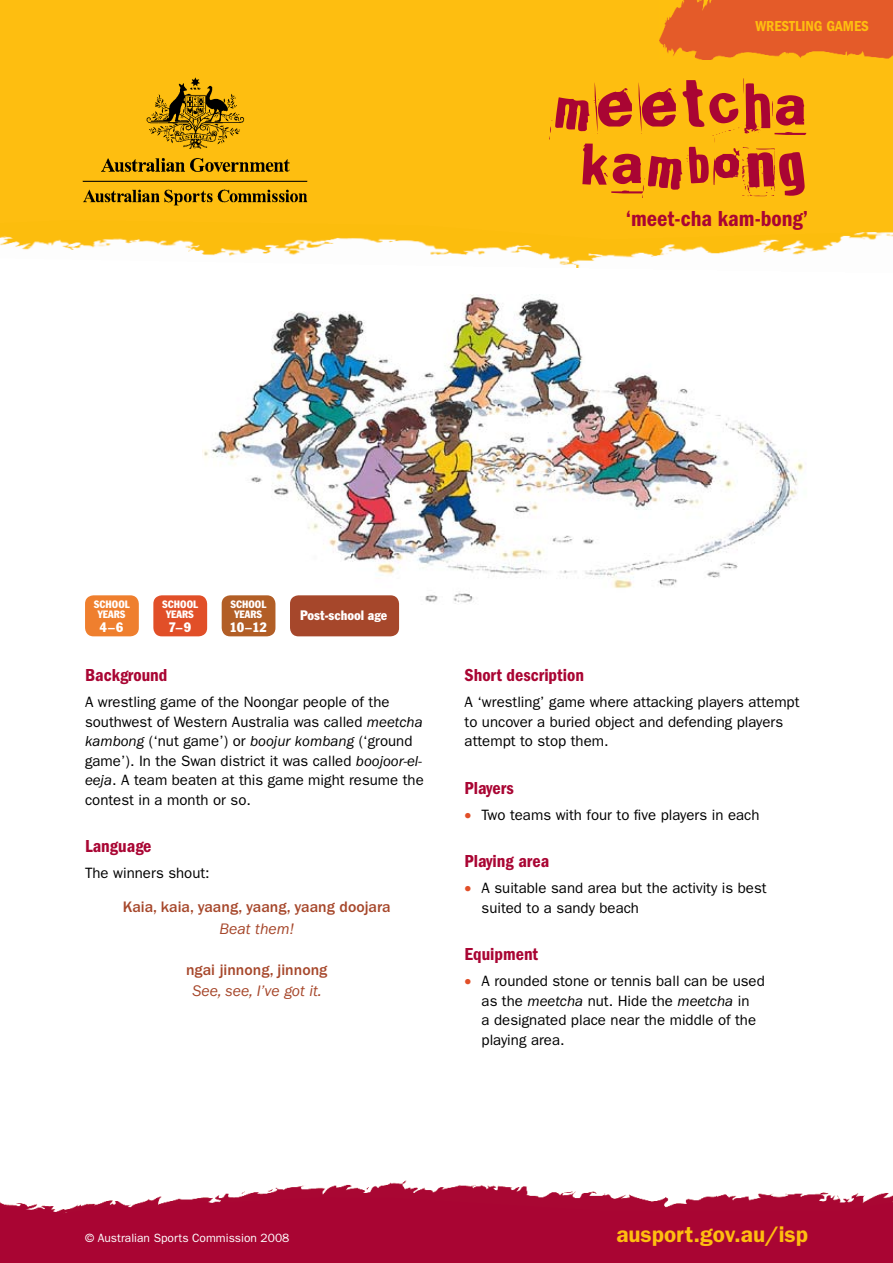
<style>
.page{position:relative;width:893px;height:1263px;background:#fff}
.page>*{position:absolute;margin:0;border:0;box-sizing:border-box;transform-origin:0 0}
.t1{font:94.5px "Broken 15";color:#a90533}
.t2{font:600 22.5px "Franklin Gothic";color:#febe10}
.t3{font:600 condensed 22.5px "Franklin Gothic";color:#a90533}
.t4{font:600 condensed 18px "Franklin Gothic";color:#a90533}
.t5{font:500 15.75px "Franklin Gothic";color:#a6472b}
.t6{font:italic 15.75px "Franklin Gothic";color:#a6472b}
.t7{font:15px/19.5px "Franklin Gothic";color:#000}
.t8{font:600 condensed 15px "Franklin Gothic";color:#febe10}
.t9{font:condensed 13.5px "Franklin Gothic BT";letter-spacing:-.015em;color:#fff}
.t10{font:12px "Franklin Gothic";color:#fff}
.t11{font:condensed 10.5px/10.5px "Franklin Gothic BT";color:#fff;text-align:center}
.s1{font-style:italic}
.s2{color:#e14f28}
</style>
<div class="page">
<img style="left:0;top:240px;width:842px;height:28px">
<img style="left:159px;top:1180px;width:734px;height:17px">
<div style="left:0;top:0;width:893px;height:240px;background:#febe10"></div>
<div style="left:0;top:1197px;width:893px;height:66px;background:#a90533"></div>
<img style="left:659px;top:0;width:234px;height:60px">
<img style="left:72px;top:67px;width:246px;height:150px">
<img style="left:202px;top:294px;width:602px;height:311px">
<div style="left:85px;top:595px;width:54px;height:41px;background:#ef7f2e;border-radius:9px"></div>
<div style="left:153px;top:595px;width:54px;height:41px;background:#e14f28;border-radius:9px"></div>
<div style="left:222px;top:595px;width:53px;height:41px;background:#b25e26;border-radius:9px"></div>
<div style="left:290px;top:595px;width:109px;height:41px;background:#a6472b;border-radius:9px"></div>
<p class="t8" style="left:755px;top:18px;width:115px">WRESTLING GAMES</p>
<h1 class="t1" style="left:551px;top:65px;width:257px">meetcha</h1>
<h1 class="t1" style="left:579px;top:123px;width:229px">kambong</h1>
<h2 class="t3" style="left:626px;top:206px;width:184px">‘meet-cha kam-bong’</h2>
<p class="t11" style="left:94px;top:598px;width:37px">SCHOOL<br>YEARS</p>
<p class="t9" style="left:100px;top:618px;width:25px">4–6</p>
<p class="t11" style="left:162px;top:598px;width:37px">SCHOOL<br>YEARS</p>
<p class="t9" style="left:168px;top:618px;width:24px">7–9</p>
<p class="t11" style="left:231px;top:598px;width:37px">SCHOOL<br>YEARS</p>
<p class="t9" style="left:229px;top:618px;width:39px">10–12</p>
<p class="t9" style="left:300px;top:606px;width:89px">POST-SCHOOL AGE</p>
<p class="t4" style="left:85px;top:665px;width:84px">Background</p>
<p class="t7" style="left:85px;top:692px;width:340px">A wrestling game of the Noongar people of the southwest of Western Australia was called <span class="s1">meetcha kambong</span> (‘nut game’) or <span class="s1">boojur kombang</span> (‘ground game’). In the Swan district it was called <span class="s1">boojoor-el&shy;eeja</span>. A team beaten at this game might resume the contest in a month or so.</p>
<p class="t4" style="left:85px;top:836px;width:68px">Language</p>
<p class="t7" style="left:85px;top:863px;width:126px">The winners shout:</p>
<p class="t5" style="left:123px;top:898px;width:270px">Kaia, kaia, yaang, yaang, yaang doojara</p>
<p class="t6" style="left:220px;top:920px;width:76px">Beat them!</p>
<p class="t5" style="left:186px;top:961px;width:143px">ngai jinnong, jinnong</p>
<p class="t6" style="left:192px;top:982px;width:131px">See, see, I’ve got it.</p>
<p class="t4" style="left:465px;top:665px;width:121px">Short description</p>
<p class="t7" style="left:465px;top:692px;width:336px">A ‘wrestling’ game where attacking players attempt to uncover a buried object and defending players attempt to stop them.</p>
<p class="t4" style="left:465px;top:777px;width:51px">Players</p>
<p class="t7" style="left:465px;top:805px;width:296px"><span class="s2">•</span> Two teams with four to five players in each</p>
<p class="t4" style="left:465px;top:851px;width:86px">Playing area</p>
<p class="t7" style="left:482px;top:878px;width:286px;text-indent:-17px"><span class="s2">•</span> A suitable sand area but the activity is best suited to a sandy beach</p>
<p class="t4" style="left:465px;top:944px;width:75px">Equipment</p>
<p class="t7" style="left:482px;top:971px;width:285px;text-indent:-17px"><span class="s2">•</span> A rounded stone or tennis ball can be used as the <span class="s1">meetcha</span> nut. Hide the <span class="s1">meetcha</span> in<br>a designated place near the middle of the playing area.</p>
<p class="t10" style="left:85px;top:1231px;width:206px">© Australian Sports Commission 2008</p>
<h2 class="t2" style="left:616px;top:1220px;width:193px">ausport.gov.au/isp</h2>
</div>
